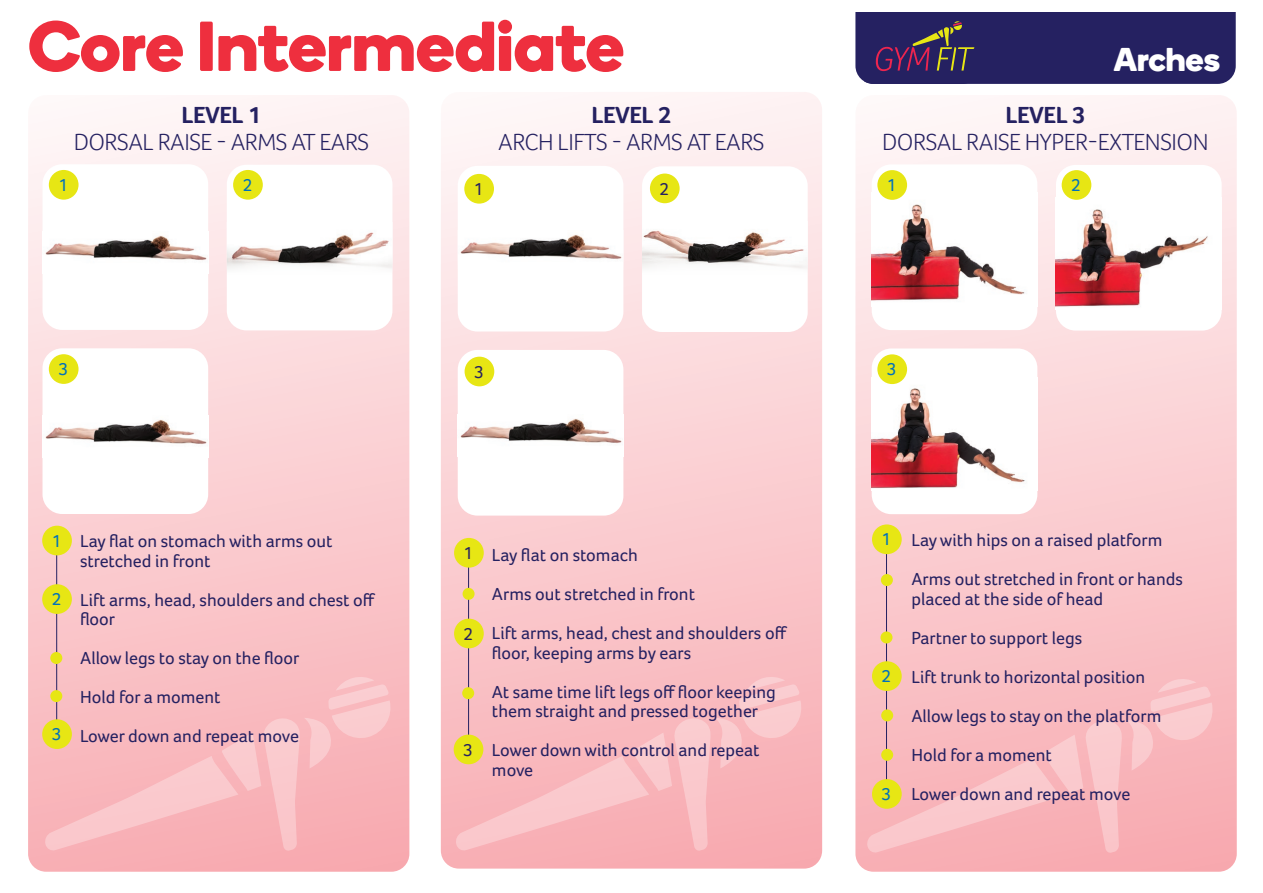
<style>
.page{position:relative;width:1263px;height:893px;background:#fff}
.page>*{position:absolute;margin:0;border:0;box-sizing:border-box;transform-origin:0 0}
.t1{font:700 70.5px "Boing";color:#ee2f3e}
.t2{font:italic 300 34.8px "Foco";color:#fff}
.t3{font:700 33px "Boing";color:#fff}
.t4{font:300 24px "Foco";letter-spacing:-.02em;color:#252161}
.t5{font:700 24px "Foco";letter-spacing:-.02em;color:#252161}
.t6{font:18px/19.5px "Foco";color:#252161}
.t7{font:18px "Foco";color:#0071bb}
</style>
<div class="page">
<div style="left:855px;top:95px;width:382px;height:777px;background:linear-gradient(to bottom,#fef4f5,#f8aab0);border-radius:18px"></div>
<div style="left:441px;top:92px;width:381px;height:777px;background:linear-gradient(to bottom,#fef6f7,#f8aab0);border-radius:18px"></div>
<div style="left:28px;top:95px;width:381px;height:777px;background:linear-gradient(to bottom,#fef6f7,#f8abb1);border-radius:18px"></div>
<div style="left:458px;top:166px;width:165px;height:165px;background:#fff;border-radius:20px"></div>
<img style="left:460px;top:235px;width:162px;height:24px">
<div style="left:458px;top:350px;width:165px;height:166px;background:#fff;border-radius:20px"></div>
<img style="left:460px;top:418px;width:162px;height:25px">
<div style="left:642px;top:166px;width:166px;height:166px;background:#fff;border-radius:20px"></div>
<img style="left:642px;top:230px;width:166px;height:41px">
<svg style="left:866px;top:678px;width:349px;height:175px;background:#f8babe"></svg>
<svg style="left:455px;top:676px;width:349px;height:175px;background:#f8b9be"></svg>
<svg style="left:44px;top:676px;width:349px;height:175px;background:#f8babf"></svg>
<hr style="left:468px;top:562px;width:1px;height:196px;background:#252161">
<div style="left:454px;top:538px;width:30px;height:30px;background:#e7e614;border-radius:50%"></div>
<div style="left:454px;top:619px;width:30px;height:29px;background:#e7e614;border-radius:50%"></div>
<div style="left:462px;top:687px;width:12px;height:12px;background:#e7e614;border-radius:50%"></div>
<div style="left:465px;top:357px;width:29px;height:29px;background:#e7e614;border-radius:50%"></div>
<div style="left:650px;top:174px;width:30px;height:29px;background:#e7e614;border-radius:50%"></div>
<div style="left:464px;top:174px;width:30px;height:30px;background:#e7e614;border-radius:50%"></div>
<div style="left:454px;top:735px;width:29px;height:29px;background:#e7e614;border-radius:50%"></div>
<div style="left:463px;top:588px;width:12px;height:12px;background:#e7e614;border-radius:50%"></div>
<hr style="left:56px;top:548px;width:1px;height:185px;background:#252161">
<div style="left:42px;top:526px;width:30px;height:29px;background:#e7e614;border-radius:50%"></div>
<div style="left:42px;top:584px;width:30px;height:30px;background:#e7e614;border-radius:50%"></div>
<div style="left:42px;top:719px;width:30px;height:30px;background:#e7e614;border-radius:50%"></div>
<div style="left:43px;top:164px;width:165px;height:166px;background:#fff;border-radius:20px"></div>
<img style="left:45px;top:235px;width:162px;height:25px">
<div style="left:43px;top:348px;width:165px;height:166px;background:#fff;border-radius:20px"></div>
<img style="left:45px;top:419px;width:162px;height:25px">
<div style="left:227px;top:165px;width:165px;height:165px;background:#fff;border-radius:20px"></div>
<img style="left:227px;top:232px;width:165px;height:37px">
<div style="left:49px;top:170px;width:30px;height:30px;background:#e7e614;border-radius:50%"></div>
<div style="left:233px;top:170px;width:30px;height:30px;background:#e7e614;border-radius:50%"></div>
<div style="left:49px;top:354px;width:30px;height:30px;background:#e7e614;border-radius:50%"></div>
<div style="left:50px;top:652px;width:12px;height:12px;background:#e7e614;border-radius:50%"></div>
<div style="left:50px;top:690px;width:12px;height:12px;background:#e7e614;border-radius:50%"></div>
<hr style="left:886px;top:548px;width:1px;height:254px;background:#252161">
<div style="left:872px;top:524px;width:30px;height:30px;background:#e7e614;border-radius:50%"></div>
<div style="left:872px;top:661px;width:30px;height:30px;background:#e7e614;border-radius:50%"></div>
<div style="left:872px;top:779px;width:30px;height:30px;background:#e7e614;border-radius:50%"></div>
<div style="left:872px;top:164px;width:165px;height:166px;background:#fff;border-radius:20px"></div>
<img style="left:872px;top:192px;width:153px;height:109px">
<div style="left:872px;top:348px;width:165px;height:166px;background:#fff;border-radius:20px"></div>
<img style="left:872px;top:379px;width:153px;height:109px">
<div style="left:1056px;top:165px;width:166px;height:166px;background:#fff;border-radius:20px"></div>
<img style="left:1056px;top:198px;width:152px;height:109px">
<div style="left:877px;top:170px;width:30px;height:30px;background:#e7e614;border-radius:50%"></div>
<div style="left:1062px;top:170px;width:29px;height:30px;background:#e7e614;border-radius:50%"></div>
<div style="left:877px;top:354px;width:30px;height:30px;background:#e7e614;border-radius:50%"></div>
<div style="left:881px;top:574px;width:12px;height:12px;background:#e7e614;border-radius:50%"></div>
<div style="left:880px;top:631px;width:12px;height:12px;background:#e7e614;border-radius:50%"></div>
<div style="left:881px;top:709px;width:12px;height:12px;background:#e7e614;border-radius:50%"></div>
<div style="left:881px;top:749px;width:12px;height:12px;background:#e7e614;border-radius:50%"></div>
<div style="left:855px;top:12px;width:381px;height:72px;background:#252161"></div>
<p class="t1" style="left:28px;top:-4px;width:598px">Core Intermediate</p>
<p class="t5" style="left:181px;top:100px;width:82px">LEVEL 1</p>
<p class="t4" style="left:74px;top:128px;width:297px">DORSAL RAISE - ARMS AT EARS</p>
<p class="t7" style="left:58px;top:175px;width:11px">1</p>
<p class="t7" style="left:243px;top:175px;width:11px">2</p>
<p class="t7" style="left:58px;top:359px;width:11px">3</p>
<p class="t7" style="left:52px;top:530px;width:11px">1</p>
<p class="t7" style="left:52px;top:589px;width:11px">2</p>
<p class="t7" style="left:52px;top:724px;width:11px">3</p>
<p class="t6" style="left:80px;top:531px;width:254px">Lay flat on stomach with arms out stretched in front</p>
<p class="t6" style="left:80px;top:590px;width:297px">Lift arms, head, shoulders and chest off floor</p>
<p class="t6" style="left:80px;top:648px;width:221px">Allow legs to stay on the floor</p>
<p class="t6" style="left:80px;top:687px;width:142px">Hold for a moment</p>
<p class="t6" style="left:80px;top:726px;width:221px">Lower down and repeat move</p>
<p class="t5" style="left:591px;top:101px;width:82px">LEVEL 2</p>
<p class="t4" style="left:498px;top:128px;width:268px">ARCH LIFTS - ARMS AT EARS</p>
<p class="t6" style="left:474px;top:179px;width:11px">1</p>
<p class="t6" style="left:659px;top:179px;width:11px">2</p>
<p class="t6" style="left:474px;top:362px;width:11px">3</p>
<p class="t6" style="left:464px;top:543px;width:11px">1</p>
<p class="t6" style="left:464px;top:624px;width:11px">2</p>
<p class="t6" style="left:463px;top:740px;width:11px">3</p>
<p class="t6" style="left:492px;top:545px;width:147px">Lay flat on stomach</p>
<p class="t6" style="left:492px;top:584px;width:205px">Arms out stretched in front</p>
<p class="t6" style="left:492px;top:623px;width:297px">Lift arms, head, chest and shoulders off floor, keeping arms by ears</p>
<p class="t6" style="left:492px;top:682px;width:285px">At same time lift legs off floor keeping them straight and pressed together</p>
<p class="t6" style="left:492px;top:740px;width:269px">Lower down with control and repeat move</p>
<p class="t2" style="left:1196px;top:38px;width:59px">GYM</p>
<p class="t3" style="left:1114px;top:36px;width:108px">Arches</p>
<p class="t5" style="left:1005px;top:100px;width:82px">LEVEL 3</p>
<p class="t4" style="left:882px;top:128px;width:328px">DORSAL RAISE HYPER-EXTENSION</p>
<p class="t7" style="left:887px;top:175px;width:11px">1</p>
<p class="t7" style="left:1071px;top:175px;width:11px">2</p>
<p class="t7" style="left:887px;top:359px;width:11px">3</p>
<p class="t7" style="left:881px;top:529px;width:11px">1</p>
<p class="t7" style="left:881px;top:666px;width:11px">2</p>
<p class="t7" style="left:881px;top:784px;width:11px">3</p>
<p class="t6" style="left:911px;top:530px;width:253px">Lay with hips on a raised platform</p>
<p class="t6" style="left:911px;top:569px;width:273px">Arms out stretched in front or hands placed at the side of head</p>
<p class="t6" style="left:911px;top:628px;width:172px">Partner to support legs</p>
<p class="t6" style="left:911px;top:667px;width:235px">Lift trunk to horizontal position</p>
<p class="t6" style="left:911px;top:706px;width:251px">Allow legs to stay on the platform</p>
<p class="t6" style="left:911px;top:745px;width:142px">Hold for a moment</p>
<p class="t6" style="left:911px;top:784px;width:221px">Lower down and repeat move</p>
</div>
